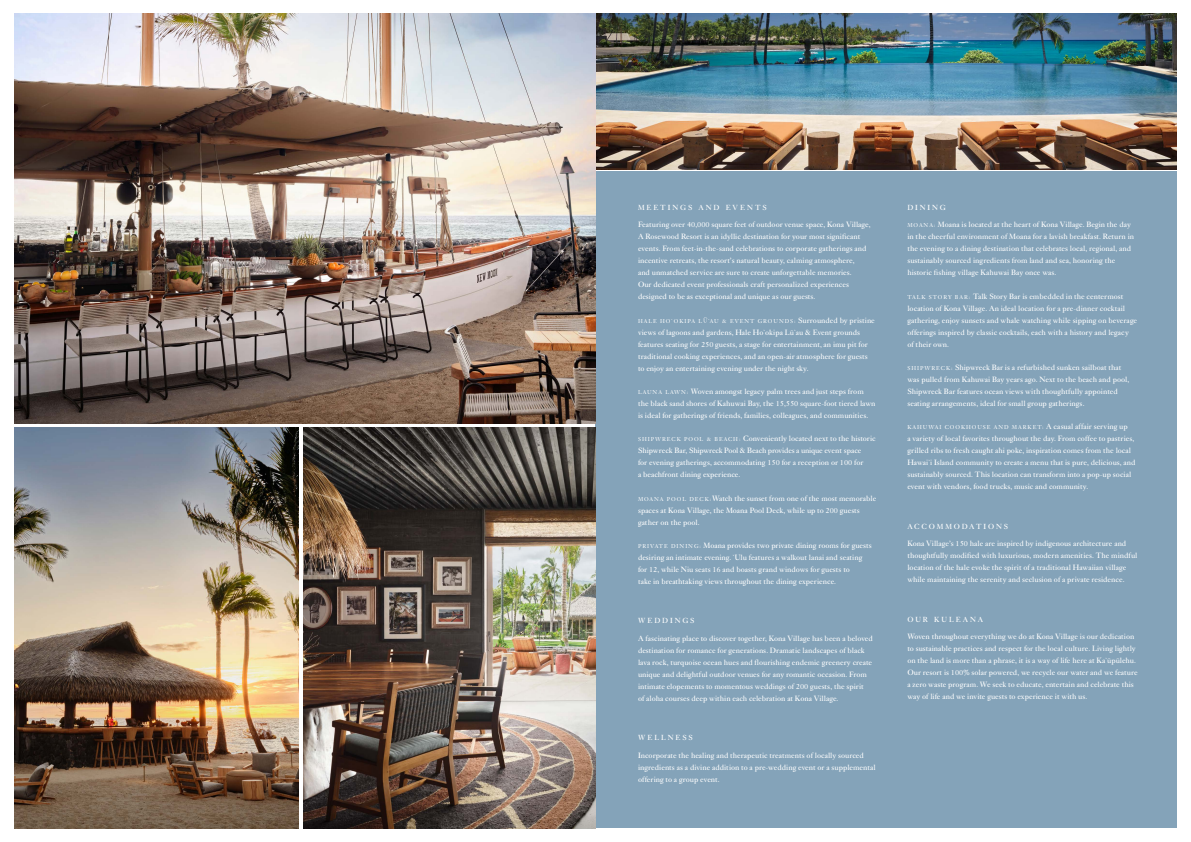
<style>
.page{position:relative;width:1191px;height:842px;background:#fff}
.page>*{position:absolute;margin:0;border:0;box-sizing:border-box;transform-origin:0 0}
.Paragraph_Copy{font:8px/12px "Janson URW";color:#fff}
.Paragraph_Header{font:7.7px "Janson URW";letter-spacing:.245em;color:#fff}
.Paragraph_Copy-2{font:5.5px "Janson Text LT Std";letter-spacing:.17em;color:#fff}
.s1{font-family:"Janson URW";font-size:8px}
.s2{font-family:"Janson Text LT Std";font-size:5.5px}
</style>
<div class="page">
<div style="left:595px;top:172px;width:582px;height:656px;background:#84a3b9"></div>
<svg style="left:703px;top:317px;width:4px;height:6px"></svg>
<img style="left:595px;top:14px;width:582px;height:156px">
<img style="left:14px;top:14px;width:581px;height:410px">
<img style="left:304px;top:428px;width:291px;height:400px">
<img style="left:14px;top:428px;width:284px;height:400px">
<p class="Paragraph_Header" style="left:638px;top:203px;width:130px">MEETINGS AND EVENTS</p>
<p class="Paragraph_Copy" style="left:638px;top:219px;width:234px">Featuring over 40,000 square feet of outdoor venue space, Kona Village, A Rosewood Resort is an idyllic destination for your most significant events. From feet-in-the-sand celebrations to corporate gatherings and incentive retreats, the resort’s natural beauty, calming atmosphere,<br>and unmatched service are sure to create unforgettable memories.<br>Our dedicated event professionals craft personalized experiences designed to be as exceptional and unique as our guests.</p>
<p class="Paragraph_Copy-2" style="left:638px;top:317px;width:238px">HALE HO`OKIPA L `AU &amp; EVENT GROUNDS: <span class="s1">Surrounded by pristine</span></p>
<p class="Paragraph_Copy" style="left:638px;top:326px;width:231px">views of lagoons and gardens, Hale Ho`okipa Lū`au &amp; Event grounds features seating for 250 guests, a stage for entertainment, an imu pit for traditional cooking experiences, and an open-air atmosphere for guests to enjoy an entertaining evening under the night sky.</p>
<p class="Paragraph_Copy" style="left:638px;top:385px;width:239px"><span class="s2">L AU N A L AW N :</span> Woven amongst legacy palm trees and just steps from the black sand shores of Kahuwai Bay, the 15,550 square-foot tiered lawn is ideal for gatherings of friends, families, colleagues, and communities.</p>
<p class="Paragraph_Copy" style="left:638px;top:433px;width:239px"><span class="s2">S H I P W R E C K P O O L &amp; B E AC H :</span> Conveniently located next to the historic Shipwreck Bar, Shipwreck Pool &amp; Beach provides a unique event space<br>for evening gatherings, accommodating 150 for a reception or 100 for<br>a beachfront dining experience.</p>
<p class="Paragraph_Copy" style="left:638px;top:492px;width:240px"><span class="s2">M OA N A P O O L D E C K :</span> Watch the sunset from one of the most memorable spaces at Kona Village, the Moana Pool Deck, while up to 200 guests gather on the pool.</p>
<p class="Paragraph_Copy" style="left:638px;top:539px;width:235px"><span class="s2">P R I VAT E D I N I N G :</span> Moana provides two private dining rooms for guests desiring an intimate evening. `Ulu features a walkout lanai and seating for 12, while Niu seats 16 and boasts grand windows for guests to<br>take in breathtaking views throughout the dining experience.</p>
<p class="Paragraph_Header" style="left:638px;top:617px;width:58px">WEDDINGS</p>
<p class="Paragraph_Copy" style="left:638px;top:632px;width:236px">A fascinating place to discover together, Kona Village has been a beloved destination for romance for generations. Dramatic landscapes of black lava rock, turquoise ocean hues and flourishing endemic greenery create unique and delightful outdoor venues for any romantic occasion. From intimate elopements to momentous weddings of 200 guests, the spirit<br>of aloha courses deep within each celebration at Kona Village.</p>
<p class="Paragraph_Header" style="left:638px;top:734px;width:56px">WELLNESS</p>
<p class="Paragraph_Copy" style="left:638px;top:749px;width:239px">Incorporate the healing and therapeutic treatments of locally sourced ingredients as a divine addition to a pre-wedding event or a supplemental offering to a group event.</p>
<p class="Paragraph_Header" style="left:907px;top:203px;width:40px">DINING</p>
<p class="Paragraph_Copy" style="left:907px;top:219px;width:228px"><span class="s2">M OA N A :</span> Moana is located at the heart of Kona Village. Begin the day in the cheerful environment of Moana for a lavish breakfast. Return in the evening to a dining destination that celebrates local, regional, and sustainably sourced ingredients from land and sea, honoring the historic fishing village Kahuwai Bay once was.</p>
<p class="Paragraph_Copy" style="left:907px;top:290px;width:231px"><span class="s2">TA L K S TO RY B A R :</span> Talk Story Bar is embedded in the centermost location of Kona Village. An ideal location for a pre-dinner cocktail gathering, enjoy sunsets and whale watching while sipping on beverage offerings inspired by classic cocktails, each with a history and legacy of their own.</p>
<p class="Paragraph_Copy" style="left:907px;top:361px;width:223px"><span class="s2">S H I P W R E C K :</span> Shipwreck Bar is a refurbished sunken sailboat that was pulled from Kahuwai Bay years ago. Next to the beach and pool, Shipwreck Bar features ocean views with thoughtfully appointed seating arrangements, ideal for small group gatherings.</p>
<p class="Paragraph_Copy-2" style="left:907px;top:424px;width:222px">KAHUWAI COOKHOUSE AND MARKET: <span class="s1">A casual affair serving up</span></p>
<p class="Paragraph_Copy" style="left:907px;top:433px;width:230px">a variety of local favorites throughout the day. From coffee to pastries, grilled ribs to fresh caught ahi poke, inspiration comes from the local Hawai`i Island community to create a menu that is pure, delicious, and sustainably sourced. This location can transform into a pop-up social event with vendors, food trucks, music and community.</p>
<p class="Paragraph_Header" style="left:907px;top:522px;width:102px">ACCOMMODATIONS</p>
<p class="Paragraph_Copy" style="left:907px;top:538px;width:231px">Kona Village’s 150 hale are inspired by indigenous architecture and thoughtfully modified with luxurious, modern amenities. The mindful location of the hale evoke the spirit of a traditional Hawaiian village while maintaining the serenity and seclusion of a private residence.</p>
<p class="Paragraph_Header" style="left:907px;top:615px;width:77px">OUR KULEANA</p>
<p class="Paragraph_Copy" style="left:907px;top:631px;width:232px">Woven throughout everything we do at Kona Village is our dedication to sustainable practices and respect for the local culture. Living lightly on the land is more than a phrase, it is a way of life here at Ka`ūpūlehu.<br>Our resort is 100% solar powered, we recycle our water and we feature a zero waste program. We seek to educate, entertain and celebrate this way of life and we invite guests to experience it with us.</p>
</div>
